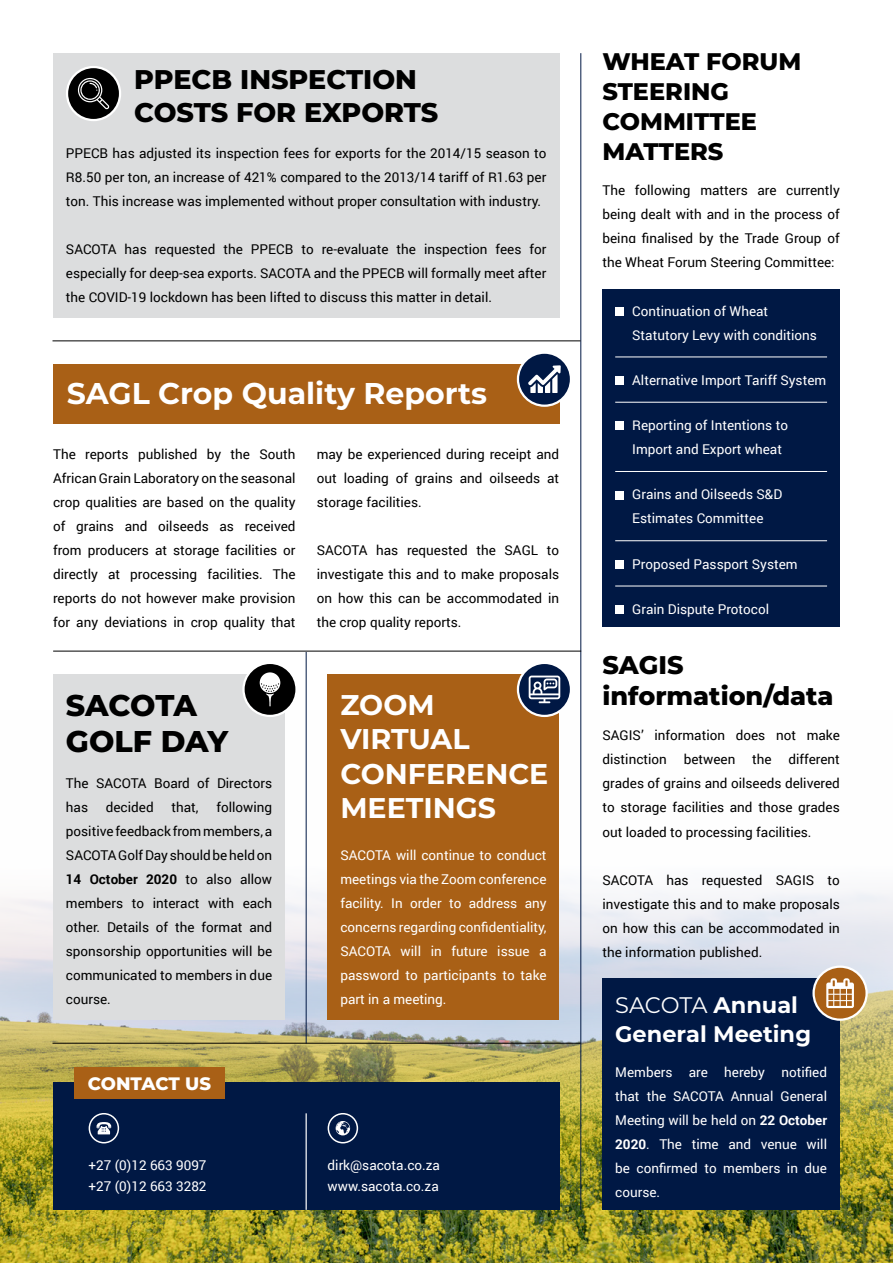
<style>
.page{position:relative;width:893px;height:1263px;background:#fff}
.page>*{position:absolute;margin:0;border:0;box-sizing:border-box;transform-origin:0 0}
.t1{font:700 30px "Montserrat";color:#fff}
.t2{font:800 30px/36px "Montserrat";letter-spacing:-.005em;color:#000}
.t3{font:700 28.5px/34.5px "Montserrat";color:#fff}
.t4{font:800 27px/33px "Montserrat";color:#000}
.t5{font:800 25.5px/31.5px "Montserrat";color:#000}
.t6{font:800 24px/30px "Montserrat";color:#000}
.t7{font:700 22.5px/28.5px "Montserrat";color:#fff}
.t8{font:800 18px "Montserrat";letter-spacing:-.01em;color:#fff}
.t9{font:13.5px/24px "Roboto";color:#000;text-align:justify}
.t10{font:13.5px/24px "Roboto";color:#fff}
.s1{font-weight:700}
.s2{font-weight:400}
</style>
<div class="page">
<img style="left:0;top:710px;width:893px;height:553px">
<div style="left:53px;top:674px;width:232px;height:346px;background:#dcddde"></div>
<div style="left:53px;top:53px;width:506px;height:264px;background:#dcddde"></div>
<div style="left:602px;top:289px;width:238px;height:338px;background:#001844"></div>
<hr style="left:615px;top:357px;width:212px;height:1px;background:#fff">
<hr style="left:615px;top:402px;width:212px;height:1px;background:#fff">
<hr style="left:615px;top:471px;width:212px;height:1px;background:#fff">
<hr style="left:615px;top:540px;width:212px;height:1px;background:#fff">
<hr style="left:615px;top:586px;width:212px;height:1px;background:#fff">
<div style="left:615px;top:307px;width:9px;height:9px;background:#fff"></div>
<div style="left:615px;top:376px;width:9px;height:9px;background:#fff"></div>
<div style="left:615px;top:422px;width:9px;height:8px;background:#fff"></div>
<div style="left:615px;top:491px;width:9px;height:8px;background:#fff"></div>
<div style="left:615px;top:560px;width:9px;height:9px;background:#fff"></div>
<div style="left:615px;top:605px;width:9px;height:9px;background:#fff"></div>
<hr style="left:580px;top:53px;width:1px;height:1157px;background:#001844">
<div style="left:53px;top:364px;width:506px;height:60px;background:#a96016"></div>
<div style="left:328px;top:674px;width:231px;height:346px;background:#a96016"></div>
<hr style="left:53px;top:651px;width:528px;height:1px;background:#000">
<hr style="left:53px;top:340px;width:527px;height:1px;background:#000">
<hr style="left:306px;top:652px;width:1px;height:391px;background:#001844">
<div style="left:602px;top:978px;width:238px;height:232px;background:#001844"></div>
<svg style="left:814px;top:967px;width:53px;height:53px"></svg>
<div style="left:812px;top:965px;width:56px;height:56px;border:2px solid #fff;border-radius:50%"></div>
<svg style="left:826px;top:978px;width:28px;height:30px"></svg>
<div style="left:53px;top:1083px;width:506px;height:127px;background:#001844"></div>
<div style="left:74px;top:1067px;width:151px;height:31px;background:#a96016"></div>
<svg style="left:336px;top:1121px;width:14px;height:14px"></svg>
<div style="left:328px;top:1113px;width:30px;height:30px;border:2px solid #fff;border-radius:50%"></div>
<div style="left:89px;top:1113px;width:30px;height:30px;border:2px solid #fff;border-radius:50%"></div>
<svg style="left:96px;top:1122px;width:15px;height:12px"></svg>
<hr style="left:306px;top:1113px;width:1px;height:97px;background:#fff">
<hr style="left:53px;top:1043px;width:527px;height:1px;background:#000">
<svg style="left:518px;top:663px;width:53px;height:53px"></svg>
<div style="left:517px;top:662px;width:55px;height:55px;border:2px solid #fff;border-radius:50%"></div>
<svg style="left:529px;top:676px;width:31px;height:27px"></svg>
<div style="left:518px;top:353px;width:53px;height:53px;background:#001844;border-radius:50%"></div>
<div style="left:517px;top:352px;width:55px;height:55px;border:2px solid #fff;border-radius:50%"></div>
<div style="left:243px;top:663px;width:54px;height:53px;background:#000;border-radius:50%"></div>
<div style="left:242px;top:662px;width:56px;height:55px;border:2px solid #fff;border-radius:50%"></div>
<svg style="left:260px;top:672px;width:20px;height:34px"></svg>
<svg style="left:528px;top:365px;width:33px;height:28px"></svg>
<div style="left:67px;top:67px;width:53px;height:53px;background:#000;border-radius:50%"></div>
<div style="left:66px;top:66px;width:55px;height:55px;border:2px solid #fff;border-radius:50%"></div>
<svg style="left:78px;top:78px;width:31px;height:31px"></svg>
<h3 class="t4" style="left:134px;top:62px;width:306px">PPECB INSPECTION<br>COSTS FOR EXPORTS</h3>
<p class="t9" style="left:66px;top:140px;width:482px">PPECB has adjusted its inspection fees for exports for the 2014/15 season to R8.50 per ton, an increase of 421% compared to the 2013/14 tariff of R1.63 per ton. This increase was implemented without proper consultation with industry.</p>
<p class="t9" style="left:66px;top:236px;width:482px">SACOTA has requested the PPECB to re-evaluate the inspection fees for especially for deep-sea exports. SACOTA and the PPECB will formally meet after the COVID-19 lockdown has been lifted to discuss this matter in detail.</p>
<h1 class="t1" style="left:67px;top:372px;width:422px">SAGL CROP QUALITY REPORTS</h1>
<p class="t9" style="left:53px;top:442px;width:244px">The reports published by the South African Grain Laboratory on the seasonal crop qualities are based on the quality of grains and oilseeds as received from producers at storage facilities or directly at processing facilities. The reports do not however make provision for any deviations in crop quality that</p>
<p class="t9" style="left:317px;top:442px;width:244px">may be experienced during receipt and out loading of grains and oilseeds at storage facilities.</p>
<p class="t9" style="left:317px;top:538px;width:244px">SACOTA has requested the SAGL to investigate this and to make proposals on how this can be accommodated in the crop quality reports.</p>
<h1 class="t2" style="left:66px;top:686px;width:164px">SACOTA<br>GOLF DAY</h1>
<p class="t9" style="left:66px;top:770px;width:208px">The SACOTA Board of Directors has</p>
<p class="t9" style="left:66px;top:794px;width:208px;text-indent:150px">following positive feedback from members, a SACOTA Golf Day should be held on <span class="s1">14 October 2020</span> to also allow members to interact with each other. Details of the format and sponsorship opportunities will be communicated to members in due course.</p>
<p class="t9" style="left:106px;top:794px;width:49px">decided</p>
<p class="t9" style="left:171px;top:794px;width:29px">that,</p>
<h3 class="t8" style="left:88px;top:1070px;width:125px">CONTACT US</h3>
<p class="t10" style="left:89px;top:1154px;width:119px;line-height:21px">+27 (0)12 663 9097 +27 (0)12 663 3282</p>
<h2 class="t3" style="left:340px;top:686px;width:111px">ZOO M<br>VIRTUAL<br>CONFERE</h2>
<h2 class="t3" style="left:485px;top:755px;width:43px">NCE</h2>
<h2 class="t3" style="left:340px;top:790px;width:136px">MEETI NGS</h2>
<p class="t10" style="left:340px;top:842px;width:208px;text-align:justify">SACOTA will continue to conduct meetings via the Zoom conference facility. In order to address any concerns regarding confidentiality, SACOTA will in future issue a password to participants to take part in a meeting.</p>
<p class="t10" style="left:328px;top:1154px;width:114px;line-height:21px">dirk@sacota.co.za www.sacota.co.za</p>
<h3 class="t6" style="left:602px;top:45px;width:200px">WHEAT FORUM<br>STEERING<br>COMMITTEE<br>MATTERS</h3>
<p class="t9" style="left:602px;top:178px;width:239px">The following matters are currently being dealt with and in the process of being finalised by the Trade Group of the Wheat Forum Steering Committee:</p>
<p class="t10" style="left:632px;top:298px;width:186px">Continuation of Wheat<br>Statutory Levy with conditions</p>
<p class="t10" style="left:632px;top:367px;width:196px">Alternative Import Tariff System</p>
<p class="t10" style="left:632px;top:413px;width:157px">Reporting of Intentions to<br>Import and Export wheat</p>
<p class="t10" style="left:632px;top:482px;width:152px">Grains and Oilseeds S&amp;D<br>Estimates Committee</p>
<p class="t10" style="left:632px;top:551px;width:167px">Proposed Passport System</p>
<p class="t10" style="left:632px;top:597px;width:138px">Grain Dispute Protocol</p>
<h3 class="t5" style="left:602px;top:647px;width:233px">SAGIS<br>INFORMATION/DATA</h3>
<p class="t9" style="left:602px;top:723px;width:239px">SAGIS’ information does not make distinction between the different grades of grains and oilseeds delivered to storage facilities and those grades out loaded to processing facilities.</p>
<p class="t9" style="left:602px;top:867px;width:239px">SACOTA has requested SAGIS to investigate this and to make proposals on how this can be accommodated in the information published.</p>
<h3 class="t7" style="left:615px;top:990px;width:197px"><span class="s2">SACOTA</span> ANNUAL<br>GENERAL MEETING</h3>
<p class="t10" style="left:615px;top:1060px;width:213px;text-align:justify">Members are hereby notified that the SACOTA Annual General Meeting will be held on <span class="s1">22 October 2020</span>. The time and venue will be confirmed to members in due course.</p>
</div>
